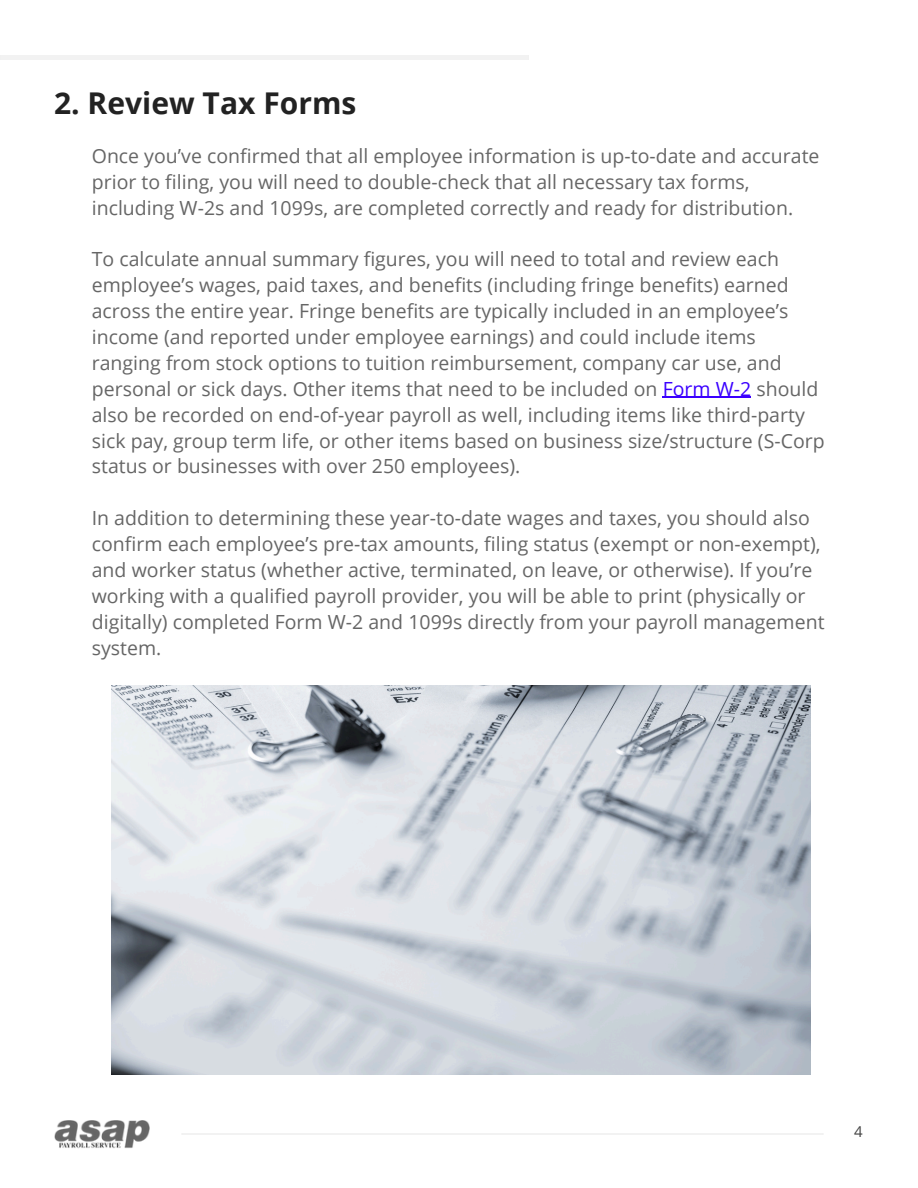
<style>
.page{position:relative;width:918px;height:1188px;background:#fff}
.page>*{position:absolute;margin:0;border:0;box-sizing:border-box;transform-origin:0 0}
.t1{font:700 30px "Open Sans";color:#222}
.t2{font:19.5px/25.8px "Open Sans";color:#666}
.t3{font:15px "Open Sans";color:#444}
.s1{color:#3b00ff}
</style>
<div class="page">
<img style="left:54px;top:1120px;width:96px;height:28px">
<img style="left:112px;top:685px;width:698px;height:390px">
<hr style="left:663px;top:397px;width:88px;height:1px;background:#3b00ff">
<p class="t1" style="left:54px;top:82px;width:304px">2. Review Tax Forms</p>
<p class="t2" style="left:92px;top:142px;width:729px">Once you’ve confirmed that all employee information is up-to-date and accurate prior to filing, you will need to double-check that all necessary tax forms, including W-2s and 1099s, are completed correctly and ready for distribution.</p>
<p class="t2" style="left:92px;top:246px;width:734px">To calculate annual summary figures, you will need to total and review each employee’s wages, paid taxes, and benefits (including fringe benefits) earned across the entire year. Fringe benefits are typically included in an employee’s income (and reported under employee earnings) and could include items ranging from stock options to tuition reimbursement, company car use, and personal or sick days. Other items that need to be included on <span class="s1">Form W-2</span> should also be recorded on end-of-year payroll as well, including items like third-party sick pay, group term life, or other items based on business size/structure (S-Corp status or businesses with over 250 employees).</p>
<p class="t2" style="left:92px;top:505px;width:734px">In addition to determining these year-to-date wages and taxes, you should also confirm each employee’s pre-tax amounts, filing status (exempt or non-exempt), and worker status (whether active, terminated, on leave, or otherwise). If you’re working with a qualified payroll provider, you will be able to print (physically or digitally) completed Form W-2 and 1099s directly from your payroll management system.</p>
<p class="t3" style="left:854px;top:1121px;width:10px">4</p>
</div>
